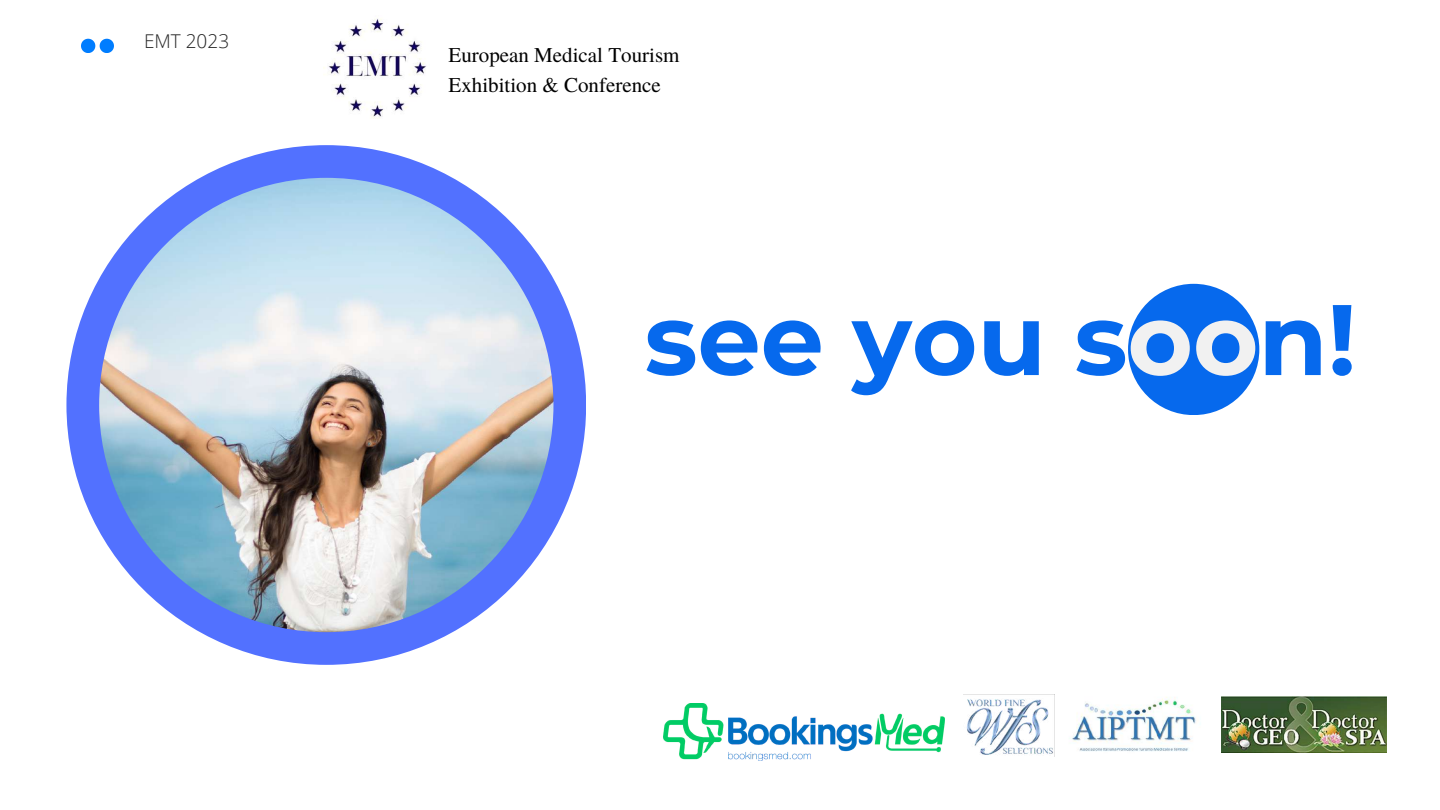
<style>
.page{position:relative;width:1440px;height:810px;background:#fff}
.page>*{position:absolute;margin:0;border:0;box-sizing:border-box;transform-origin:0 0}
.t1{font:700 100px "Montserrat";color:#0669ed}
.t2{font:21px/29.2px "Te X Gyre Termes";color:#000}
.t3{font:300 19px "Open Sans";color:#252525}
.s1{color:#f1f1f1}
</style>
<div class="page">
<div style="left:1128px;top:284px;width:131px;height:131px;background:#0669ed;border-radius:50%"></div>
<div style="left:66px;top:145px;width:520px;height:520px;background:#5271ff;border-radius:50%"></div>
<img style="left:99px;top:178px;width:454px;height:454px;border-radius:50%">
<img style="left:1072px;top:697px;width:124px;height:55px">
<img style="left:663px;top:704px;width:282px;height:57px">
<img style="left:966px;top:695px;width:89px;height:61px">
<img style="left:323px;top:19px;width:103px;height:100px">
<svg style="left:81px;top:39px;width:33px;height:14px"></svg>
<img style="left:1221px;top:697px;width:166px;height:55px">
<p class="t3" style="left:144px;top:28px;width:87px">EMT 2023</p>
<p class="t2" style="left:449px;top:40px;width:232px">European Medical Tourism<br>Exhibition &amp; Conference</p>
<h1 class="t1" style="left:645px;top:278px;width:713px">see you s<span class="s1">oo</span>n!</h1>
</div>
